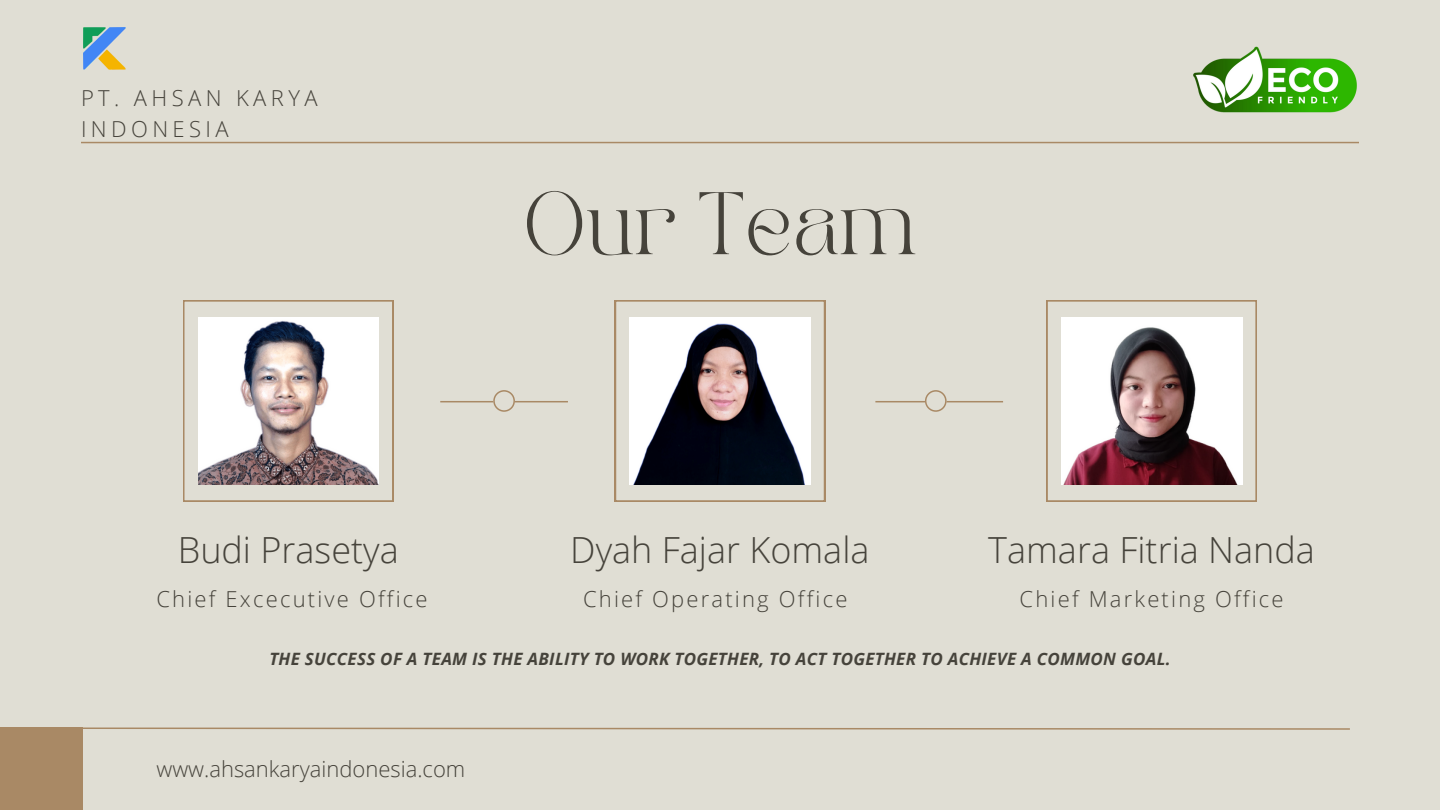
<style>
.page{position:relative;width:1440px;height:810px;background:#e0ded4}
.page>*{position:absolute;margin:0;border:0;box-sizing:border-box;transform-origin:0 0}
.t1{font:62px "TAN PEARL Regular";color:#46433b}
.t2{font:300 36px "Open Sans";color:#46433b}
.t3{font:300 22px "Open Sans";letter-spacing:.1em;color:#46433b}
.t4{font:300 22px "Open Sans";color:#46433b}
.t5{font:300 22px/30.8px "Open Sans";letter-spacing:.2em;color:#46433b}
.t6{font:italic 700 17px "Open Sans";letter-spacing:.015em;color:#46433b}
</style>
<div class="page">
<svg style="left:183px;top:300px;width:211px;height:202px"></svg>
<svg style="left:615px;top:300px;width:210px;height:202px"></svg>
<svg style="left:1046px;top:300px;width:211px;height:202px"></svg>
<img style="left:198px;top:318px;width:181px;height:166px">
<img style="left:630px;top:318px;width:180px;height:166px">
<img style="left:1061px;top:318px;width:181px;height:166px">
<svg style="left:79px;top:727px;width:1271px;height:4px"></svg>
<hr style="left:875px;top:401px;width:128px;height:1px;background:#a98965">
<hr style="left:440px;top:401px;width:128px;height:1px;background:#a98965">
<svg style="left:493px;top:390px;width:22px;height:22px"></svg>
<svg style="left:925px;top:390px;width:22px;height:22px"></svg>
<hr style="left:81px;top:142px;width:1278px;height:1px;background:#a98965">
<div style="left:0;top:728px;width:82px;height:82px;background:#a98965"></div>
<img style="left:83px;top:27px;width:43px;height:43px">
<img style="left:1193px;top:46px;width:164px;height:67px">
<p class="t5" style="left:81px;top:82px;width:238px">PT. AHSAN KARYA<br>INDONESIA</p>
<p class="t1" style="left:523px;top:191px;width:395px">Our Team</p>
<p class="t2" style="left:178px;top:524px;width:222px">Budi Prasetya</p>
<p class="t2" style="left:570px;top:524px;width:301px">Dyah Fajar Komala</p>
<p class="t2" style="left:988px;top:524px;width:328px">Tamara Fitria Nanda</p>
<p class="t3" style="left:156px;top:584px;width:273px">Chief Excecutive Office</p>
<p class="t3" style="left:583px;top:584px;width:266px">Chief Operating Office</p>
<p class="t3" style="left:1020px;top:584px;width:266px">Chief Marketing Office</p>
<p class="t6" style="left:269px;top:647px;width:903px">THE SUCCESS OF A TEAM IS THE ABILITY TO WORK TOGETHER, TO ACT TOGETHER TO ACHIEVE A COMMON GOAL.</p>
<p class="t4" style="left:156px;top:754px;width:310px">www.ahsankaryaindonesia.com</p>
</div>
